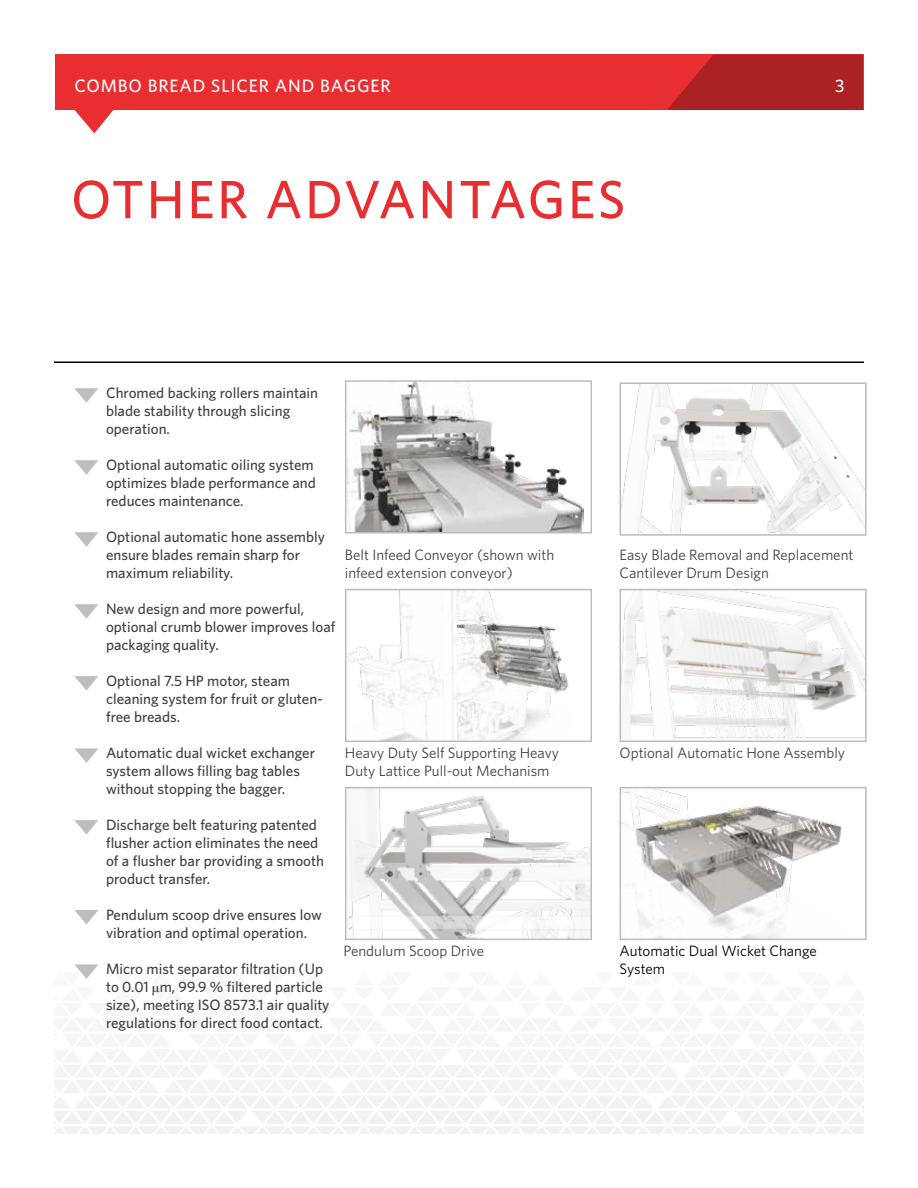
<style>
.page{position:relative;width:918px;height:1188px;background:#fff}
.page>*{position:absolute;margin:0;border:0;box-sizing:border-box;transform-origin:0 0}
.t1{font:500 54px "Whitney";letter-spacing:.05em;color:#e92e31}
.t2{font:500 18px "Whitney";letter-spacing:.05em;color:#fff}
.t3{font:500 15px/18px "Whitney";color:#414042}
.t4{font:15px/18px "Whitney";color:#414042}
.t5{font:15px/18px "Whitney";color:#000}
.s1{font-family:"Bodoni";font-weight:400}
</style>
<div class="page">
<div style="left:55px;top:54px;width:808px;height:56px;background:#e92e31"></div>
<svg style="left:667px;top:55px;width:196px;height:55px"></svg>
<svg style="left:74px;top:110px;width:40px;height:23px"></svg>
<hr style="left:54px;top:362px;width:810px;height:1px;background:#000">
<img style="left:348px;top:383px;width:235px;height:148px">
<div style="left:345px;top:380px;width:247px;height:154px;border:2px solid #bbbcbb"></div>
<img style="left:623px;top:385px;width:241px;height:148px">
<div style="left:620px;top:382px;width:247px;height:154px;border:2px solid #bbbcbb"></div>
<img style="left:348px;top:592px;width:221px;height:147px">
<div style="left:345px;top:589px;width:247px;height:153px;border:2px solid #bbbcbb"></div>
<svg style="left:74px;top:388px;width:24px;height:15px"></svg>
<svg style="left:74px;top:460px;width:24px;height:15px"></svg>
<svg style="left:74px;top:532px;width:24px;height:15px"></svg>
<svg style="left:74px;top:604px;width:24px;height:15px"></svg>
<svg style="left:74px;top:676px;width:24px;height:15px"></svg>
<svg style="left:74px;top:748px;width:24px;height:15px"></svg>
<svg style="left:74px;top:820px;width:24px;height:15px"></svg>
<svg style="left:74px;top:910px;width:24px;height:14px"></svg>
<svg style="left:74px;top:964px;width:24px;height:15px"></svg>
<img style="left:623px;top:592px;width:241px;height:147px">
<div style="left:620px;top:589px;width:247px;height:153px;border:2px solid #bbbcbb"></div>
<img style="left:623px;top:790px;width:219px;height:147px">
<div style="left:620px;top:787px;width:247px;height:153px;border:2px solid #bbbcbb"></div>
<img style="left:348px;top:790px;width:241px;height:147px">
<div style="left:345px;top:787px;width:247px;height:153px;border:2px solid #bbbcbb"></div>
<p class="t2" style="left:75px;top:75px;width:318px">COMBO BREAD SLICER AND BAGGER</p>
<p class="t2" style="left:835px;top:75px;width:11px">3</p>
<h1 class="t1" style="left:71px;top:167px;width:556px">OTHER ADVANTAGES</h1>
<p class="t3" style="left:106px;top:384px;width:214px">Chromed backing rollers maintain blade stability through slicing operation.</p>
<p class="t3" style="left:106px;top:456px;width:211px">Optional automatic oiling system optimizes blade performance and reduces maintenance.</p>
<p class="t3" style="left:106px;top:528px;width:221px">Optional automatic hone assembly ensure blades remain sharp for maximum reliability.</p>
<p class="t3" style="left:106px;top:600px;width:231px">New design and more powerful, optional crumb blower improves loaf packaging quality.</p>
<p class="t3" style="left:106px;top:672px;width:218px">Optional 7.5 HP motor, steam cleaning system for fruit or gluten&shy;free breads.</p>
<p class="t3" style="left:106px;top:744px;width:211px">Automatic dual wicket exchanger system allows filling bag tables without stopping the bagger.</p>
<p class="t3" style="left:106px;top:816px;width:220px">Discharge belt featuring patented flusher action eliminates the need of a flusher bar providing a smooth product transfer.</p>
<p class="t3" style="left:106px;top:906px;width:218px">Pendulum scoop drive ensures low vibration and optimal operation.</p>
<p class="t3" style="left:106px;top:960px;width:225px">Micro mist separator filtration (Up to 0.01 <span class="s1">µ</span>m, 99.9 % filtered particle size), meeting ISO 8573.1 air quality regulations for direct food contact.</p>
<p class="t4" style="left:345px;top:546px;width:211px">Belt Infeed Conveyor (shown with infeed extension conveyor)</p>
<p class="t4" style="left:620px;top:546px;width:235px">Easy Blade Removal and Replacement<br>Cantilever Drum Design</p>
<p class="t4" style="left:345px;top:744px;width:216px">Heavy Duty Self Supporting Heavy<br>Duty Lattice Pull-out Mechanism</p>
<p class="t4" style="left:620px;top:744px;width:227px">Optional Automatic Hone Assembly</p>
<p class="t4" style="left:344px;top:942px;width:142px">Pendulum Scoop Drive</p>
<p class="t5" style="left:620px;top:942px;width:199px">Automatic Dual Wicket Change<br>System</p>
</div>
